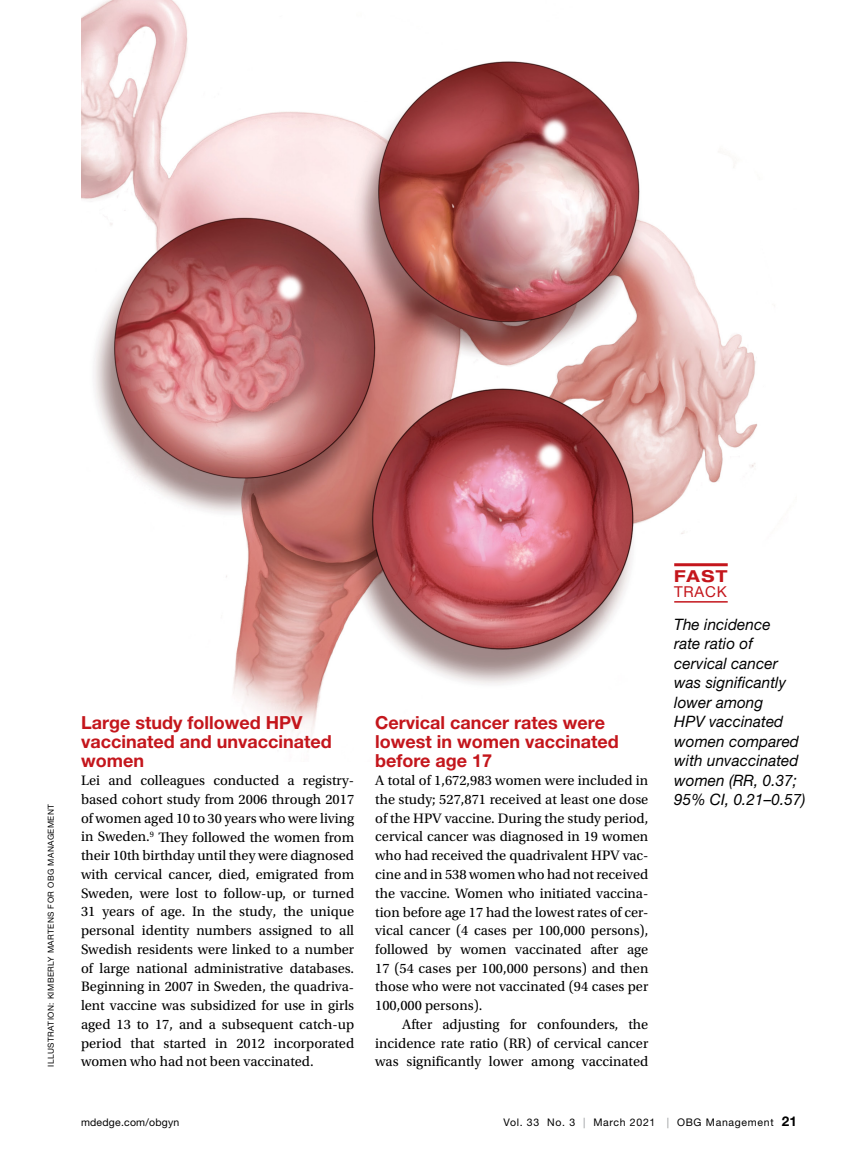
<style>
.page{position:relative;width:851px;height:1161px;background:#fff}
.page>*{position:absolute;margin:0;border:0;box-sizing:border-box;transform-origin:0 0}
.t1{font:700 18px/18.8px "Helvetica Neue LT Std";color:#c4161c}
.t2{font:700 expanded 16.5px "Helvetica Neue LT Std";color:#c4161c}
.t3{font:italic 15.75px/19.5px "Helvetica Neue LT Std";letter-spacing:.005em;color:#000}
.t4{font:15px "Helvetica Neue LT Std";letter-spacing:.05em;color:#c4161c}
.t5{font:14.4px/18.8px "Utopia Std";color:#000;text-align:justify}
.t6{font:10.5px "Helvetica Neue LT Std";letter-spacing:.065em;color:#000}
.t7{font:10.5px "Helvetica Neue LT Std";letter-spacing:.02em;color:#000}
.t8{font:8.25px "Helvetica Neue LT Std";letter-spacing:.05em;color:#000}
.s1{color:#939598}
.s2{font-weight:700;font-size:13.5px}
</style>
<div class="page">
<img style="left:81px;top:0;width:676px;height:737px">
<hr style="left:674px;top:601px;width:53px;height:2px;background:#c4161c">
<hr style="left:674px;top:563px;width:53px;height:3px;background:#c4161c">
<p class="t8" style="left:46px;top:1066px;width:264px;rotate:-90deg">ILLUSTRATION: KIMBERLY MARTENS FOR OBG MANAGEMENT</p>
<p class="t1" style="left:81px;top:713px;width:252px">Large study followed HPV vaccinated and unvaccinated women</p>
<p class="t5" style="left:81px;top:771px;width:275px">Lei and colleagues conducted a registry&shy;based cohort study from 2006 through 2017 of women aged 10 to 30 years who were living in Sweden.<sup>9</sup> They followed the women from their 10th birthday until they were diagnosed with cervical cancer, died, emigrated from Sweden, were lost to follow-up, or turned 31 years of age. In the study, the unique personal identity numbers assigned to all Swedish residents were linked to a number of large national administrative databases.<br>Beginning in 2007 in Sweden, the quadriva&shy;lent vaccine was subsidized for use in girls aged 13 to 17, and a subsequent catch-up period that started in 2012 incorporated women who had not been vaccinated.</p>
<p class="t1" style="left:375px;top:713px;width:245px">Cervical cancer rates were lowest in women vaccinated before age 17</p>
<p class="t5" style="left:375px;top:771px;width:275px">A total of 1,672,983 women were included in the study; 527,871 received at least one dose of the HPV vaccine. During the study period, cervical cancer was diagnosed in 19 women who had received the quadrivalent HPV vac&shy;cine and in 538 women who had not received the vaccine. Women who initiated vaccina&shy;tion before age 17 had the lowest rates of cer&shy;vical cancer (4 cases per 100,000 persons), followed by women vaccinated after age 17 (54 cases per 100,000 persons) and then those who were not vaccinated (94 cases per 100,000 persons).</p>
<p class="t5" style="left:375px;top:1015px;width:275px;text-indent:27px">After adjusting for confounders, the incidence rate ratio (RR) of cervical cancer was significantly lower among vaccinated</p>
<p class="t2" style="left:674px;top:566px;width:55px">FAST</p>
<p class="t4" style="left:674px;top:583px;width:54px">TRACK</p>
<p class="t3" style="left:674px;top:614px;width:133px">The incidence<br>rate ratio of cervical cancer was significantly lower among<br>HPV vaccinated women compared with unvaccinated women (RR, 0.37;<br>95% CI, 0.21–0.57)</p>
<p class="t7" style="left:81px;top:1116px;width:100px">mdedge.com/obgyn</p>
<p class="t6" style="left:503px;top:1116px;width:295px">Vol. 33 No. 3 <span class="s1">|</span> March 2021 <span class="s1">|</span> OBG Management <span class="s2">21</span></p>
</div>
